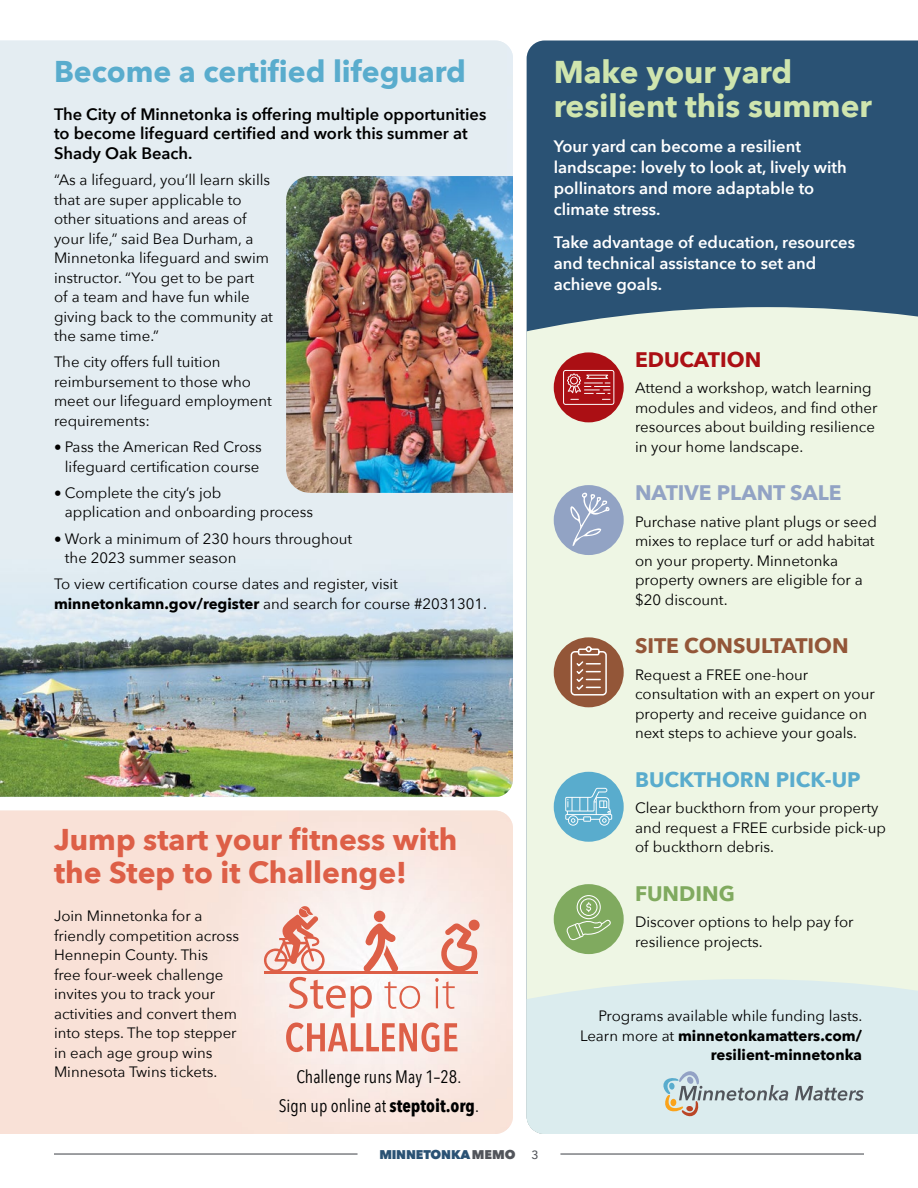
<style>
.page{position:relative;width:918px;height:1188px;background:#fff}
.page>*{position:absolute;margin:0;border:0;box-sizing:border-box;transform-origin:0 0}
.t1{font:700 31.5px/34px "Avenir Next";color:#cfe5ae}
.t2{font:700 30px/33px "Avenir Next";color:#dd5f47}
.t3{font:700 30px "Avenir Next";color:#59accd}
.t4{font:700 21px "Avenir Next";color:#935638}
.t5{font:700 21px "Avenir Next";color:#59accd}
.t6{font:700 21px "Avenir Next";color:#92a3c4}
.t7{font:700 21px "Avenir Next";color:#ab0f14}
.t8{font:700 21px "Avenir Next";color:#80aa5f}
.t9{font:18px/29.2px "Avenir Next Condensed";color:#000;text-align:center}
.t10{font:600 16.5px/21px "Avenir Next";color:#fff}
.t11{font:600 16.5px/19.5px "Avenir Next";color:#000}
.t12{font:15px/19.5px "Avenir Next";color:#000}
.t13{font:800 12.6px "Avenir Next";letter-spacing:-.01em;color:#2a5274}
.s1{font-family:"Calibri";font-weight:700}
.s2{font-weight:700}
.s3{color:#52555b}
.s4{font-weight:500;font-size:12px;color:#52555b}
</style>
<div class="page">
<hr style="left:54px;top:1153px;width:304px;height:2px;background:#52555b">
<hr style="left:560px;top:1153px;width:304px;height:2px;background:#52555b">
<div style="left:527px;top:40px;width:391px;height:267px;background:#2a5274"></div>
<div style="left:527px;top:307px;width:391px;height:672px;background:#eef6e4"></div>
<div style="left:527px;top:979px;width:391px;height:155px;background:#dbecee"></div>
<img style="left:0;top:41px;width:513px;height:756px">
<img style="left:0;top:811px;width:513px;height:323px">
<img style="left:286px;top:176px;width:227px;height:317px">
<svg style="left:286px;top:1023px;width:171px;height:29px"></svg>
<svg style="left:435px;top:978px;width:20px;height:31px"></svg>
<svg style="left:264px;top:906px;width:156px;height:111px"></svg>
<svg style="left:440px;top:923px;width:38px;height:49px;background:#edb3a7"></svg>
<div style="left:469px;top:920px;width:11px;height:11px;background:#dd5f47;border-radius:50%"></div>
<hr style="left:264px;top:972px;width:213px;height:2px;background:#dd5f47">
<svg style="left:659px;top:1070px;width:205px;height:51px;background:#cbd9da"></svg>
<div style="left:554px;top:352px;width:70px;height:70px;background:#ab0f14;border-radius:50%"></div>
<svg style="left:563px;top:370px;width:51px;height:35px"></svg>
<div style="left:554px;top:485px;width:70px;height:70px;background:#92a3c4;border-radius:50%"></div>
<svg style="left:570px;top:491px;width:42px;height:55px"></svg>
<div style="left:554px;top:637px;width:70px;height:70px;background:#935638;border-radius:50%"></div>
<svg style="left:570px;top:646px;width:37px;height:50px"></svg>
<div style="left:554px;top:772px;width:70px;height:70px;background:#59accd;border-radius:50%"></div>
<svg style="left:565px;top:788px;width:47px;height:38px"></svg>
<div style="left:554px;top:884px;width:70px;height:70px;background:#80aa5f;border-radius:50%"></div>
<svg style="left:566px;top:895px;width:45px;height:46px"></svg>
<h2 class="t3" style="left:54px;top:45px;width:413px">Become a certified lifeguard</h2>
<h1 class="t1" style="left:554px;top:55px;width:320px">Make your yard resilient this summer</h1>
<p class="t10" style="left:554px;top:135px;width:295px">Your yard can become a resilient landscape: lovely to look at, lively with pollinators and more adaptable to climate stress.</p>
<p class="t10" style="left:554px;top:231px;width:303px">Take advantage of education, resources and technical assistance to set and achieve goals.</p>
<p class="t11" style="left:54px;top:104px;width:434px">The City of Minnetonka is offering multiple opportunities to become lifeguard certified and work this summer at<br>Shady Oak Beach.</p>
<p class="t12" style="left:54px;top:169px;width:220px">“As a lifeguard, you’ll learn skills that are super applicable to other situations and areas of your life,” said Bea Durham, a<br>Minnetonka lifeguard and swim instructor. “You get to be part<br>of a team and have fun while giving back to the community at the same time.”</p>
<p class="t12" style="left:54px;top:352px;width:220px">The city offers full tuition reimbursement to those who meet our lifeguard employment requirements:</p>
<p class="t12" style="left:54px;top:436px;width:209px;text-align:center"><span class="s1">•</span> Pass the American Red Cross lifeguard certification course</p>
<p class="t12" style="left:65px;top:482px;width:250px;text-indent:-11px"><span class="s1">•</span> Complete the city’s job<br>application and onboarding process</p>
<p class="t12" style="left:65px;top:528px;width:289px;text-indent:-11px"><span class="s1">•</span> Work a minimum of 230 hours throughout the 2023 summer season</p>
<p class="t12" style="left:54px;top:574px;width:435px">To view certification course dates and register, visit <span class="s2">minnetonkamn.gov/register</span> and search for course #2031301.</p>
<h3 class="t7" style="left:635px;top:341px;width:128px">EDUCATION</h3>
<p class="t12" style="left:635px;top:378px;width:244px">Attend a workshop, watch learning modules and videos, and find other resources about building resilience in your home landscape.</p>
<h3 class="t6" style="left:635px;top:475px;width:208px">NATIVE PLANT SALE</h3>
<p class="t12" style="left:635px;top:511px;width:243px">Purchase native plant plugs or seed mixes to replace turf or add habitat on your property. Minnetonka property owners are eligible for a $20 discount.</p>
<h3 class="t4" style="left:635px;top:628px;width:215px">SITE CONSULTATION</h3>
<p class="t12" style="left:635px;top:664px;width:241px">Request a FREE one-hour consultation with an expert on your property and receive guidance on next steps to achieve your goals.</p>
<h3 class="t5" style="left:635px;top:761px;width:227px">BUCKTHORN PICK-UP</h3>
<p class="t12" style="left:635px;top:798px;width:252px">Clear buckthorn from your property and request a FREE curbside pick-up of buckthorn debris.</p>
<h3 class="t8" style="left:635px;top:875px;width:101px">FUNDING</h3>
<p class="t12" style="left:635px;top:912px;width:220px">Discover options to help pay for resilience projects.</p>
<h2 class="t2" style="left:54px;top:822px;width:405px">Jump start your fitness with the Step to it Challenge!</h2>
<p class="t12" style="left:54px;top:906px;width:187px">Join Minnetonka for a friendly competition across<br>Hennepin County. This<br>free four-week challenge invites you to track your activities and convert them into steps. The top stepper in each age group wins<br>Minnesota Twins tickets.</p>
<p class="t12" style="left:580px;top:1006px;width:284px;text-align:right">Programs available while funding lasts.<br>Learn more at <span class="s2">minnetonkamatters.com/ resilient-minnetonka</span></p>
<p class="t9" style="left:279px;top:1061px;width:202px">Challenge runs May 1–28.<br>Sign up online at <span class="s2">steptoit.org</span>.</p>
<p class="t13" style="left:379px;top:1147px;width:161px">MINNETONKA<span class="s3">MEMO</span> <span class="s4">3</span></p>
</div>
